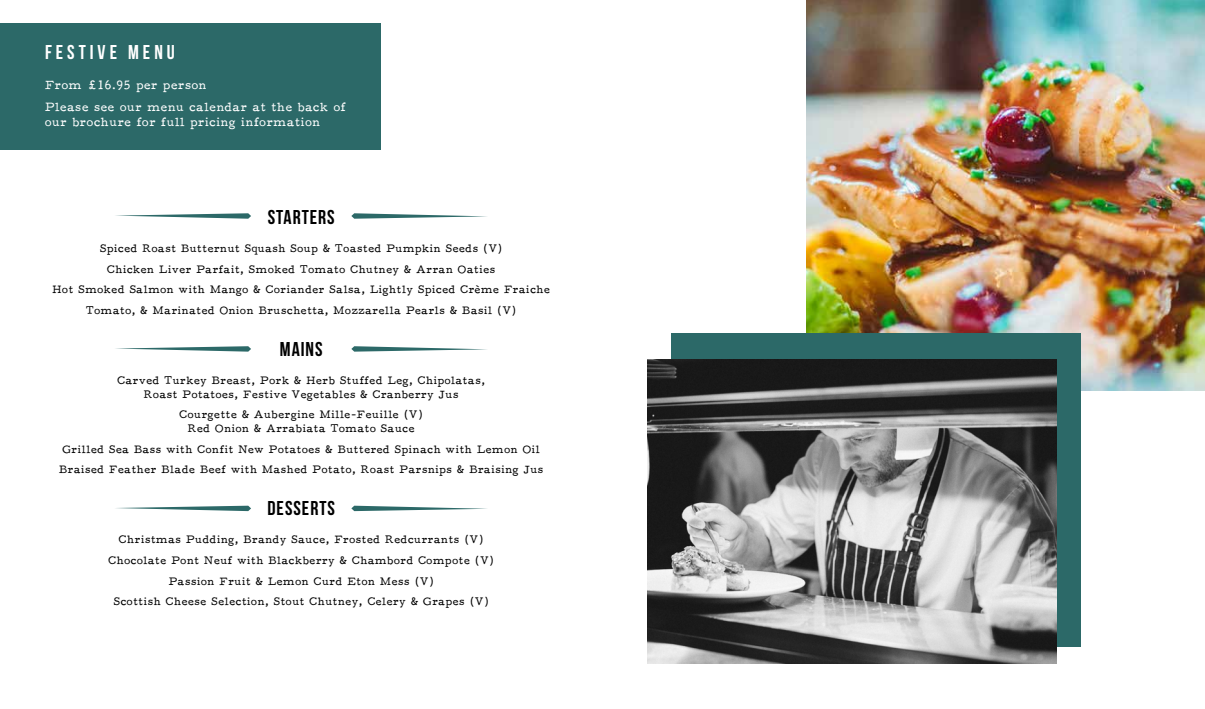
<style>
.page{position:relative;width:1205px;height:709px;background:#fff}
.page>*{position:absolute;margin:0;border:0;box-sizing:border-box;transform-origin:0 0}
.t1{font:20px "Bebas Neue";letter-spacing:.05em;color:#000}
.t2{font:20px "Bebas Neue";letter-spacing:.2em;color:#fff}
.t3{font:12.5px/22.1px "F25 Executive";letter-spacing:.05em;color:#fff}
.t4{font:11.25px/20.6px "F25 Executive";letter-spacing:.05em;color:#000;text-align:center}
</style>
<div class="page">
<div style="left:0;top:23px;width:381px;height:127px;background:#2c6968"></div>
<svg style="left:115px;top:213px;width:136px;height:6px"></svg>
<svg style="left:115px;top:346px;width:136px;height:5px"></svg>
<svg style="left:116px;top:505px;width:135px;height:6px"></svg>
<svg style="left:351px;top:213px;width:136px;height:6px"></svg>
<svg style="left:351px;top:346px;width:136px;height:5px"></svg>
<svg style="left:351px;top:505px;width:136px;height:6px"></svg>
<img style="left:806px;top:0;width:399px;height:390px">
<div style="left:671px;top:333px;width:409px;height:314px;background:#2c6968"></div>
<img style="left:647px;top:360px;width:409px;height:304px">
<h1 class="t2" style="left:45px;top:41px;width:131px">FESTIVE MENU</h1>
<p class="t3" style="left:45px;top:74px;width:302px">From £16.95 per person<br>Please see our menu calendar at the back of</p>
<p class="t3" style="left:45px;top:111px;width:277px">our brochure for full pricing information</p>
<h1 class="t1" style="left:268px;top:206px;width:69px">STARTERS</h1>
<p class="t4" style="left:52px;top:238px;width:499px">Spiced Roast Butternut Squash Soup &amp; Toasted Pumpkin Seeds (V)<br>Chicken Liver Parfait, Smoked Tomato Chutney &amp; Arran Oaties<br>Hot Smoked Salmon with Mango &amp; Coriander Salsa, Lightly Spiced Crème Fraiche Tomato, &amp; Marinated Onion Bruschetta, Mozzarella Pearls &amp; Basil (V)</p>
<h1 class="t1" style="left:280px;top:338px;width:44px">MAINS</h1>
<p class="t4" style="left:118px;top:374px;width:369px;line-height:13.5px">Carved Turkey Breast, Pork &amp; Herb Stuffed Leg, Chipolatas,<br>Roast Potatoes, Festive Vegetables &amp; Cranberry Jus</p>
<p class="t4" style="left:180px;top:408px;width:245px;line-height:13.5px">Courgette &amp; Aubergine Mille-Feuille (V)<br>Red Onion &amp; Arrabiata Tomato Sauce</p>
<p class="t4" style="left:59px;top:438px;width:486px;text-align:left">Grilled Sea Bass with Confit New Potatoes &amp; Buttered Spinach with Lemon Oil<br>Braised Feather Blade Beef with Mashed Potato, Roast Parsnips &amp; Braising Jus</p>
<h1 class="t1" style="left:267px;top:497px;width:69px">DESSERTS</h1>
<p class="t4" style="left:109px;top:529px;width:387px">Christmas Pudding, Brandy Sauce, Frosted Redcurrants (V)<br>Chocolate Pont Neuf with Blackberry &amp; Chambord Compote (V)<br>Passion Fruit &amp; Lemon Curd Eton Mess (V)<br>Scottish Cheese Selection, Stout Chutney, Celery &amp; Grapes (V)</p>
</div>
